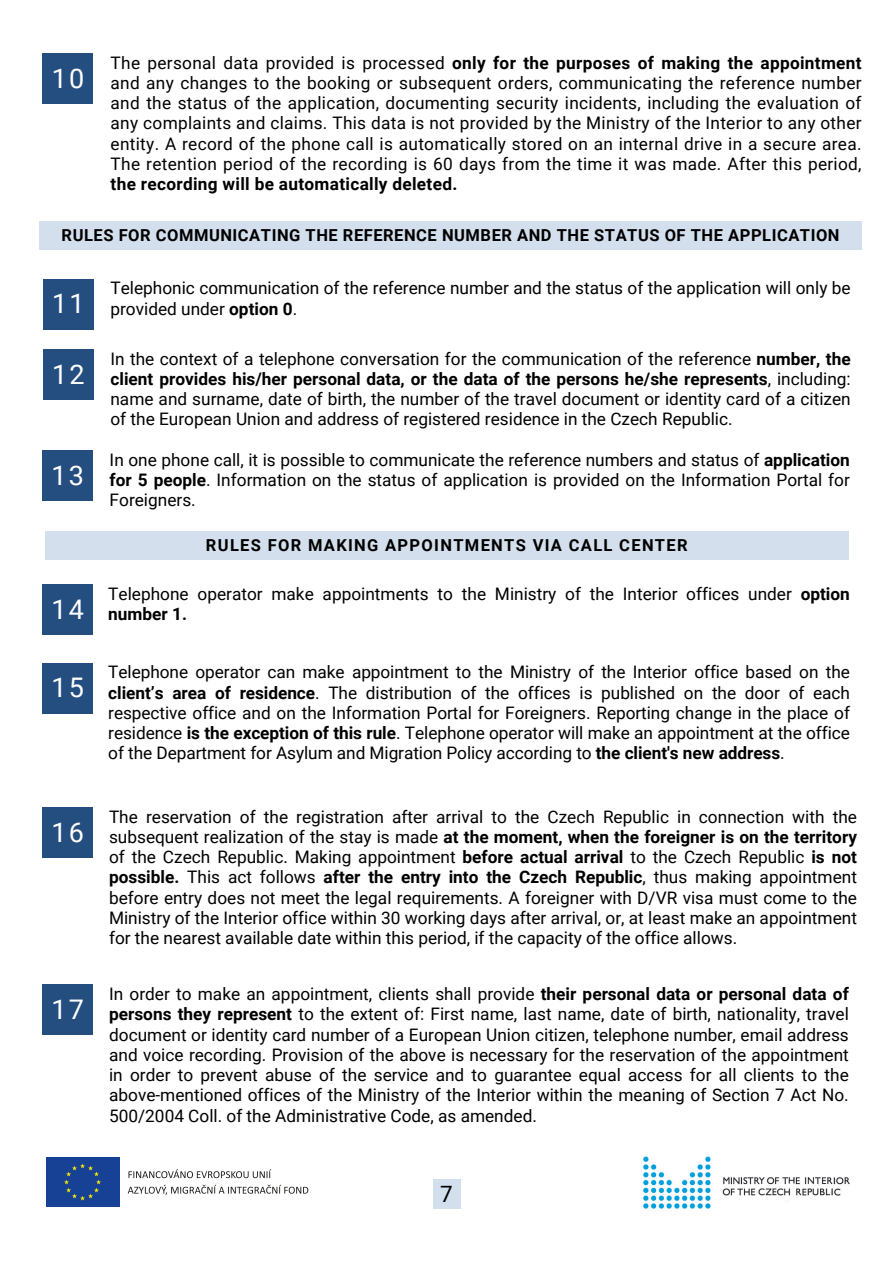
<style>
.page{position:relative;width:893px;height:1263px;background:#fff}
.page>*{position:absolute;margin:0;border:0;box-sizing:border-box;transform-origin:0 0}
.t1{font:27px "Roboto";letter-spacing:.08em;color:#fff}
.t2{font:22.5px "Roboto";color:#000}
.t3{font:17.25px/20.2px "Roboto";color:#000;text-align:justify}
.t4{font:700 16.5px "Roboto";letter-spacing:.035em;color:#000}
.t5{font:700 16.5px "Roboto";letter-spacing:.08em;color:#000}
.s1{font-weight:700}
</style>
<div class="page">
<div style="left:45px;top:532px;width:804px;height:28px;background:#d3dfec"></div>
<div style="left:40px;top:222px;width:822px;height:28px;background:#d3dfec"></div>
<div style="left:43px;top:584px;width:50px;height:50px;background:#254e80"></div>
<div style="left:43px;top:663px;width:50px;height:50px;background:#254e80"></div>
<div style="left:43px;top:807px;width:50px;height:50px;background:#254e80"></div>
<div style="left:43px;top:985px;width:50px;height:50px;background:#254e80"></div>
<div style="left:43px;top:53px;width:50px;height:50px;background:#254e80"></div>
<div style="left:43px;top:279px;width:50px;height:50px;background:#254e80"></div>
<div style="left:43px;top:349px;width:50px;height:50px;background:#254e80"></div>
<div style="left:43px;top:451px;width:50px;height:50px;background:#254e80"></div>
<svg style="left:119px;top:1157px;width:1px;height:50px"></svg>
<div style="left:46px;top:1157px;width:73px;height:50px;background:#164194"></div>
<svg style="left:64px;top:1163px;width:37px;height:37px"></svg>
<svg style="left:128px;top:1169px;width:143px;height:9px"></svg>
<svg style="left:128px;top:1185px;width:180px;height:10px"></svg>
<img style="left:643px;top:1156px;width:207px;height:53px">
<div style="left:433px;top:1180px;width:27px;height:29px;background:#d3dfec"></div>
<p class="t1" style="left:52px;top:63px;width:34px">10</p>
<p class="t3" style="left:111px;top:52px;width:752px">The personal data provided is processed <span class="s1">only for the purposes of making the appointment </span>and any changes to the booking or subsequent orders, communicating the reference number and the status of the application, documenting security incidents, including the evaluation of any complaints and claims. This data is not provided by the Ministry of the Interior to any other entity. A record of the phone call is automatically stored on an internal drive in a secure area.<br>The retention period of the recording is 60 days from the time it was made. After this period, <span class="s1">the recording will be automatically deleted.</span></p>
<p class="t4" style="left:62px;top:225px;width:779px">RULES FOR COMMUNICATING THE REFERENCE NUMBER AND THE STATUS OF THE APPLICATION</p>
<p class="t1" style="left:52px;top:288px;width:34px">11</p>
<p class="t1" style="left:52px;top:359px;width:34px">12</p>
<p class="t1" style="left:51px;top:460px;width:34px">13</p>
<h1 class="t1" style="left:51px;top:594px;width:34px">14</h1>
<p class="t1" style="left:51px;top:672px;width:34px">15</p>
<p class="t1" style="left:52px;top:817px;width:34px">16</p>
<p class="t1" style="left:51px;top:994px;width:34px">17</p>
<p class="t3" style="left:110px;top:278px;width:742px">Telephonic communication of the reference number and the status of the application will only be provided under <span class="s1">option 0</span>.</p>
<p class="t3" style="left:110px;top:349px;width:742px">In the context of a telephone conversation for the communication of the reference <span class="s1">number, the client provides his/her personal data, or the data of the persons he/she represents</span>, including: name and surname, date of birth, the number of the travel document or identity card of a citizen of the European Union and address of registered residence in the Czech Republic.</p>
<p class="t3" style="left:110px;top:450px;width:742px">In one phone call, it is possible to communicate the reference numbers and status of <span class="s1">application for 5 people</span>. Information on the status of application is provided on the Information Portal for Foreigners.</p>
<p class="t5" style="left:206px;top:535px;width:483px">RULES FOR MAKING APPOINTMENTS VIA CALL CENTER</p>
<p class="t3" style="left:108px;top:583px;width:743px">Telephone operator make appointments to the Ministry of the Interior offices under <span class="s1">option number 1.</span></p>
<p class="t3" style="left:108px;top:662px;width:743px">Telephone operator can make appointment to the Ministry of the Interior office based on the <span class="s1">client’s area of residence</span>. The distribution of the offices is published on the door of each respective office and on the Information Portal for Foreigners. Reporting change in the place of residence <span class="s1">is the exception of this rule</span>. Telephone operator will make an appointment at the office of the Department for Asylum and Migration Policy according to <span class="s1">the client's new address</span>.</p>
<p class="t3" style="left:109px;top:806px;width:749px">The reservation of the registration after arrival to the Czech Republic in connection with the subsequent realization of the stay is made <span class="s1">at the moment, when the foreigner is on the territory </span>of the Czech Republic. Making appointment <span class="s1">before actual arrival</span> to the Czech Republic <span class="s1">is not possible.</span> This act follows <span class="s1">after the entry into the Czech Republic</span>, thus making appointment before entry does not meet the legal requirements. A foreigner with D/VR visa must come to the Ministry of the Interior office within 30 working days after arrival, or, at least make an appointment for the nearest available date within this period, if the capacity of the office allows.</p>
<h1 class="t3" style="left:109px;top:984px;width:741px">In order to make an appointment, clients shall provide <span class="s1">their personal data or personal data of persons they represent</span> to the extent of: First name, last name, date of birth, nationality, travel document or identity card number of a European Union citizen, telephone number, email address and voice recording. Provision of the above is necessary for the reservation of the appointment in order to prevent abuse of the service and to guarantee equal access for all clients to the above-mentioned offices of the Ministry of the Interior within the meaning of Section 7 Act No.<br>500/2004 Coll. of the Administrative Code, as amended.</h1>
<p class="t2" style="left:440px;top:1181px;width:14px">7</p>
</div>
